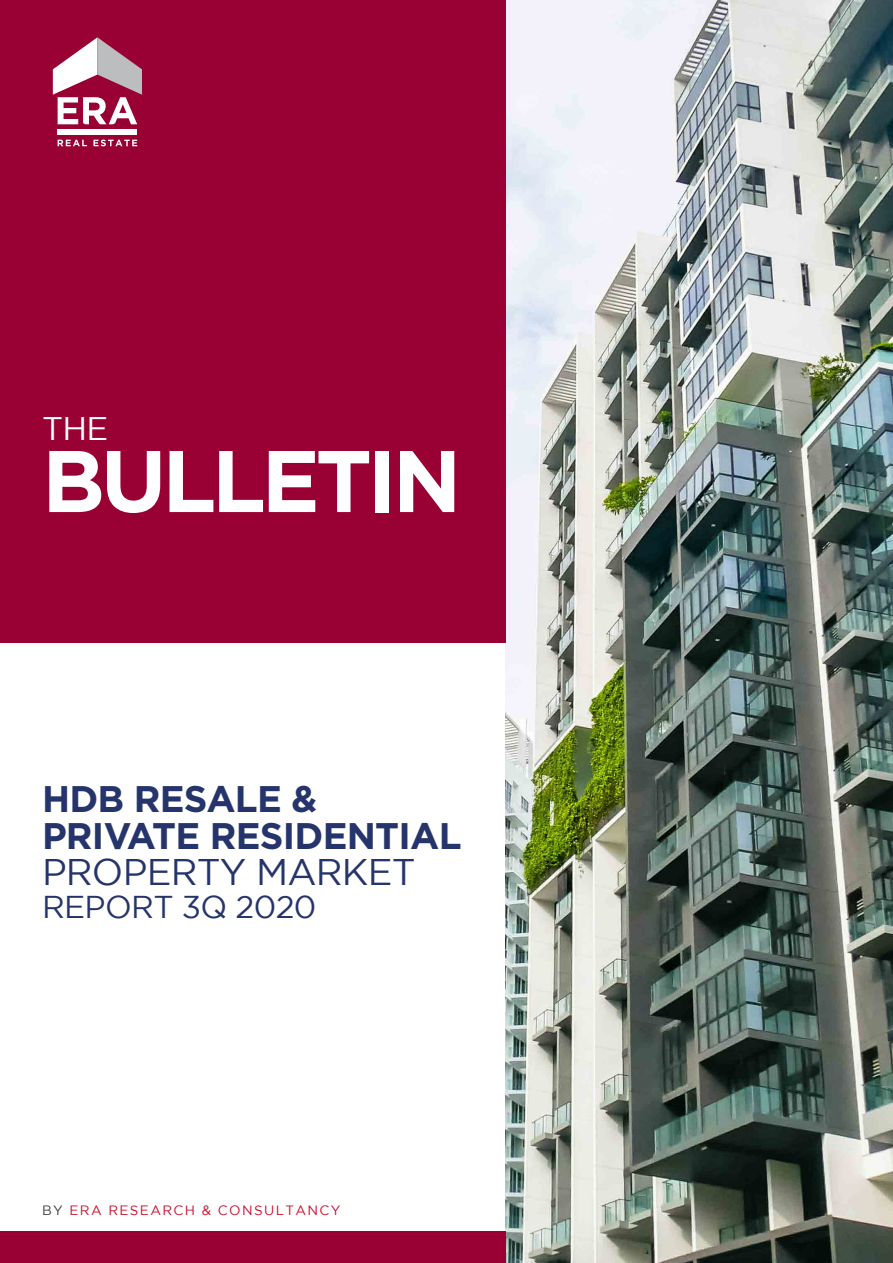
<style>
.page{position:relative;width:893px;height:1263px;background:#fff}
.page>*{position:absolute;margin:0;border:0;box-sizing:border-box;transform-origin:0 0}
.t1{font:700 87.15px "Gotham";letter-spacing:-.05em;color:#fff}
.t2{font:700 37.05px/36.8px "Gotham";letter-spacing:-.02em;color:#25346b}
.t3{font:37.05px "Gotham";letter-spacing:-.02em;color:#25346b}
.t4{font:32.55px "Gotham";color:#fff}
.t5{font:31.5px "Gotham";letter-spacing:-.02em;color:#25346b}
.t6{font:13.5px "Gotham";letter-spacing:.1em;color:#c8102e}
.s1{color:#404041}
</style>
<div class="page">
<img style="left:506px;top:0;width:387px;height:1263px">
<div style="left:0;top:0;width:506px;height:642px;background:#903"></div>
<div style="left:0;top:1231px;width:506px;height:32px;background:#903"></div>
<svg style="left:58px;top:140px;width:29px;height:6px"></svg>
<svg style="left:93px;top:140px;width:44px;height:6px"></svg>
<div style="left:58px;top:129px;width:79px;height:6px;background:#fff"></div>
<svg style="left:53px;top:37px;width:89px;height:87px"></svg>
<p class="t4" style="left:42px;top:411px;width:68px">THE</p>
<h1 class="t1" style="left:42px;top:431px;width:421px">BULLETIN</h1>
<p class="t2" style="left:42px;top:780px;width:421px">HDB RESALE &amp;<br>PRIVATE RESIDENTIAL</p>
<p class="t3" style="left:42px;top:852px;width:375px">PROPERTY MARKET</p>
<p class="t5" style="left:42px;top:889px;width:276px">REPORT 3Q 2020</p>
<p class="t6" style="left:42px;top:1203px;width:300px"><span class="s1">BY</span> ERA RESEARCH &amp; CONSULTANCY</p>
</div>
